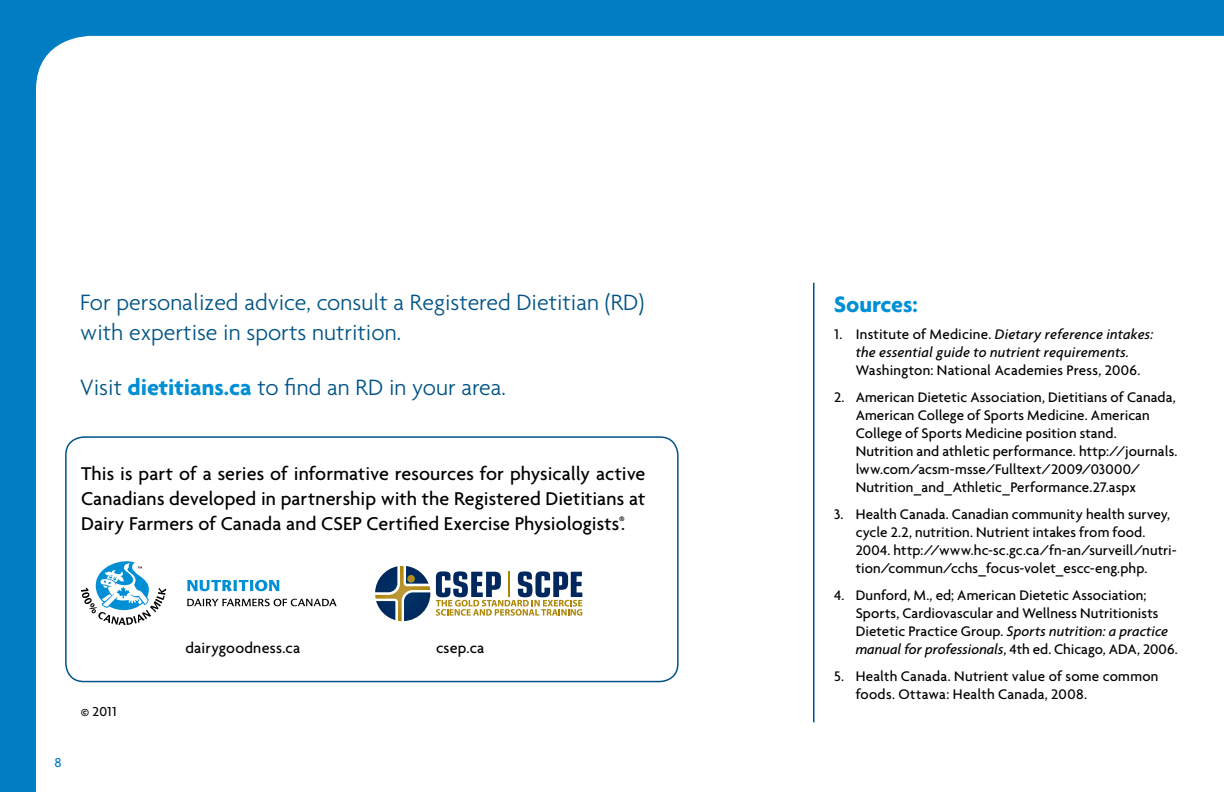
<style>
.page{position:relative;width:1224px;height:792px;background:#007dc3}
.page>*{position:absolute;margin:0;border:0;box-sizing:border-box;transform-origin:0 0}
.t1{font:300 24px/30px "Agenda";color:#005385}
.t2{font:700 24px "Agenda";color:#008fd5}
.t3{font:500 20px/25px "Agenda";letter-spacing:.005em;color:#000;text-align:justify}
.t4{font:500 16px "Agenda";letter-spacing:.015em;color:#000}
.t5{font:500 15px/18px "Agenda";letter-spacing:.005em;color:#000}
.t6{font:italic 500 15px/18px "Agenda";letter-spacing:.015em;color:#000;text-align:center}
.t7{font:500 14px "Agenda";color:#000}
.t8{font:500 14px "Agenda";color:#007dc3}
.s1{font-weight:700;color:#008fd5}
.s2{font-style:normal}
.s3{font-style:italic}
</style>
<div class="page">
<div style="left:36px;top:36px;width:1188px;height:756px;background:#fff"></div>
<hr style="left:813px;top:283px;width:1px;height:439px;background:#005385">
<div style="left:65px;top:436px;width:614px;height:246px;border:2px solid #005385;border-radius:18px"></div>
<svg style="left:187px;top:580px;width:92px;height:12px"></svg>
<svg style="left:187px;top:599px;width:150px;height:7px"></svg>
<svg style="left:81px;top:558px;width:85px;height:67px;background:#b7d6e5"></svg>
<svg style="left:375px;top:566px;width:55px;height:55px;background:#78878f"></svg>
<svg style="left:436px;top:571px;width:146px;height:45px;background:#a2a9a6"></svg>
<h1 class="t1" style="left:80px;top:287px;width:566px">For personalized advice, consult a Registered Dietitian (RD) with expertise in sports nutrition.</h1>
<h1 class="t1" style="left:80px;top:372px;width:427px">Visit <span class="s1">dietitians.ca</span> to find an RD in your area.</h1>
<h2 class="t3" style="left:81px;top:461px;width:566px">This is part of a series of informative resources for physically active Canadians developed in partnership with the Registered Dietitians at Dairy Farmers of Canada and CSEP Certified Exercise Physiologists<sup>®</sup>.</h2>
<p class="t8" style="left:55px;top:754px;width:9px">8</p>
<p class="t7" style="left:81px;top:703px;width:37px">© 2011</p>
<p class="t4" style="left:185px;top:638px;width:117px">dairygoodness.ca</p>
<p class="t4" style="left:436px;top:638px;width:50px">csep.ca</p>
<h1 class="t2" style="left:834px;top:290px;width:85px">Sources:</h1>
<p class="t6" style="left:834px;top:325px;width:321px"><span class="s2">1. Institute of Medicine.</span> Dietary reference intakes: the essential guide to nutrient requirements.</p>
<p class="t5" style="left:856px;top:361px;width:286px">Washington: National Academies Press, 2006.</p>
<p class="t5" style="left:856px;top:388px;width:323px;text-indent:-22px">2. American Dietetic Association, Dietitians of Canada, American College of Sports Medicine. American College of Sports Medicine position stand.<br>Nutrition and athletic performance. http://journals. lww.com/acsm-msse/Fulltext/2009/03000/ Nutrition_and_Athletic_Performance.27.aspx</p>
<p class="t5" style="left:856px;top:505px;width:323px;text-indent:-22px">3. Health Canada. Canadian community health survey, cycle 2.2, nutrition. Nutrient intakes from food.<br>2004. http://www.hc-sc.gc.ca/fn-an/surveill/nutri&shy;tion/commun/cchs_focus-volet_escc-eng.php.</p>
<p class="t5" style="left:856px;top:586px;width:324px;text-indent:-22px">4. Dunford, M., ed; American Dietetic Association; Sports, Cardiovascular and Wellness Nutritionists Dietetic Practice Group. <span class="s3">Sports nutrition: a practice manual for professionals</span>, 4th ed. Chicago, ADA, 2006.</p>
<p class="t5" style="left:856px;top:667px;width:304px;text-indent:-22px">5. Health Canada. Nutrient value of some common foods. Ottawa: Health Canada, 2008.</p>
</div>
